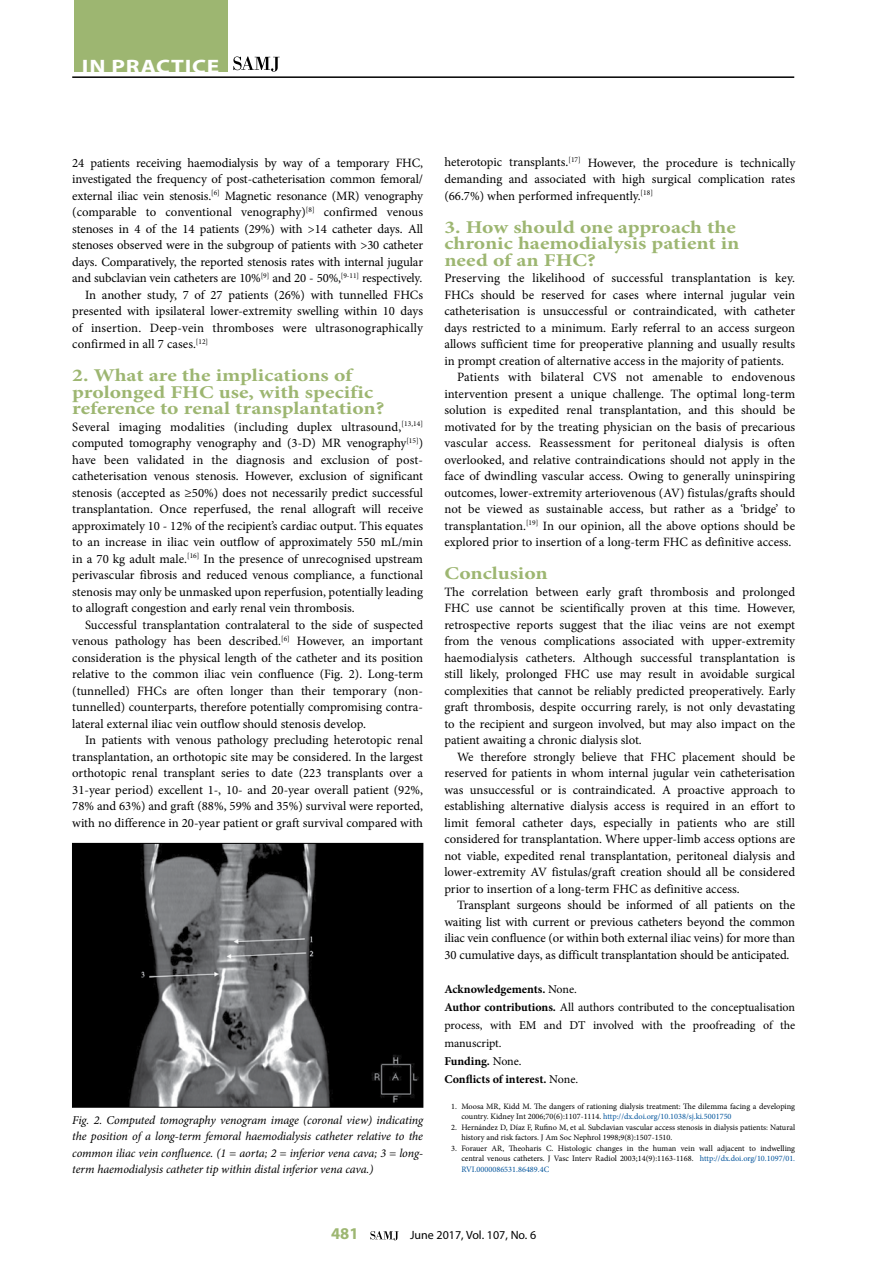
<style>
.page{position:relative;width:893px;height:1263px;background:#fff}
.page>*{position:absolute;margin:0;border:0;box-sizing:border-box;transform-origin:0 0}
.t1{font:700 19.5px "Myriad Pro";letter-spacing:.03em;color:#fff;scale:1.2 1}
.t2{font:700 18px/16.5px "Minion Pro";color:#9db671;scale:1.2 1}
.t3{font:700 16.5px "Myriad Pro";color:#9db671}
.t4{font:12.75px/16.5px "Minion Pro";color:#000;text-align:justify}
.t5{font:italic 12px/16.5px "Minion Pro";letter-spacing:-.01em;color:#000;text-align:justify}
.t6{font:12px/18px "Minion Pro";letter-spacing:-.005em;color:#000}
.t7{font:12px "Myriad Pro";color:#000}
.t8{font:8.25px/10.5px "Minion Pro";color:#000}
.s1{font-weight:700}
.s2{color:#00539b}
</style>
<div class="page">
<svg style="left:370px;top:1231px;width:29px;height:9px"></svg>
<hr style="left:72px;top:76px;width:722px;height:2px;background:#000">
<div style="left:74px;top:0;width:153px;height:72px;background:#9db671"></div>
<svg style="left:233px;top:57px;width:47px;height:15px"></svg>
<img style="left:74px;top:845px;width:347px;height:260px">
<div style="left:72px;top:843px;width:351px;height:264px;border:1px solid #000"></div>
<h1 class="t1" style="left:82px;top:54px;width:116px">IN PRACTICE</h1>
<p class="t4" style="left:72px;top:154px;width:352px">24 patients receiving haemodialysis by way of a temporary FHC,</p>
<p class="t4" style="left:72px;top:171px;width:352px">investigated the frequency of post-catheterisation common femoral/</p>
<p class="t4" style="left:72px;top:187px;width:352px">external iliac vein stenosis.<sup>[6]</sup> Magnetic resonance (MR) venography</p>
<p class="t4" style="left:72px;top:204px;width:352px">(comparable to conventional venography)<sup>[8]</sup> confirmed venous</p>
<p class="t4" style="left:72px;top:220px;width:352px">stenoses in 4 of the 14 patients (29%) with &gt;14 catheter days. All</p>
<p class="t4" style="left:72px;top:237px;width:352px">stenoses observed were in the subgroup of patients with &gt;30 catheter</p>
<p class="t4" style="left:72px;top:253px;width:352px">days. Comparatively, the reported stenosis rates with internal jugular</p>
<p class="t4" style="left:72px;top:270px;width:351px">and subclavian vein catheters are 10%<sup>[9]</sup> and 20 - 50%,<sup>[9-11]</sup> respectively.</p>
<p class="t4" style="left:85px;top:286px;width:340px">In another study, 7 of 27 patients (26%) with tunnelled FHCs</p>
<p class="t4" style="left:72px;top:303px;width:352px">presented with ipsilateral lower-extremity swelling within 10 days</p>
<p class="t4" style="left:72px;top:319px;width:352px">of insertion. Deep-vein thromboses were ultrasonographically</p>
<p class="t4" style="left:72px;top:336px;width:137px">confirmed in all 7 cases.<sup>[12]</sup></p>
<h2 class="t2" style="left:72px;top:367px;width:262px">2. What are the implications of prolonged FHC use, with specific reference to renal transplantation?</h2>
<p class="t4" style="left:72px;top:418px;width:352px">Several imaging modalities (including duplex ultrasound,<sup>[13,14] </sup>computed tomography venography and (3-D) MR venography<sup>[15]</sup>) have been validated in the diagnosis and exclusion of post&shy;catheterisation venous stenosis. However, exclusion of significant stenosis (accepted as ≥50%) does not necessarily predict successful transplantation. Once reperfused, the renal allograft will receive approximately 10 - 12% of the recipient’s cardiac output. This equates to an increase in iliac vein outflow of approximately 550 mL/min in a 70 kg adult male.<sup>[16]</sup> In the presence of unrecognised upstream perivascular fibrosis and reduced venous compliance, a functional stenosis may only be unmasked upon reperfusion, potentially leading to allograft congestion and early renal vein thrombosis.</p>
<p class="t4" style="left:72px;top:616px;width:352px;text-indent:13px">Successful transplantation contralateral to the side of suspected venous pathology has been described.<sup>[6]</sup> However, an important consideration is the physical length of the catheter and its position relative to the common iliac vein confluence (Fig. 2). Long-term (tunnelled) FHCs are often longer than their temporary (non&shy;tunnelled) counterparts, therefore potentially compromising contra&shy;lateral external iliac vein outflow should stenosis develop.</p>
<p class="t4" style="left:72px;top:732px;width:352px;text-indent:13px">In patients with venous pathology precluding heterotopic renal transplantation, an orthotopic site may be considered. In the largest orthotopic renal transplant series to date (223 transplants over a 31-year period) excellent 1-, 10- and 20-year overall patient (92%, 78% and 63%) and graft (88%, 59% and 35%) survival were reported, with no difference in 20-year patient or graft survival compared with</p>
<p class="t5" style="left:72px;top:1112px;width:352px">Fig. 2. Computed tomography venogram image (coronal view) indicating the position of a long-term femoral haemodialysis catheter relative to the common iliac vein confluence. (1 = aorta; 2 = inferior vena cava; 3 = long&shy;term haemodialysis catheter tip within distal inferior vena cava.)</p>
<p class="t4" style="left:444px;top:154px;width:352px">heterotopic transplants.<sup>[17]</sup> However, the procedure is technically demanding and associated with high surgical complication rates (66.7%) when performed infrequently.<sup>[18]</sup></p>
<h2 class="t2" style="left:444px;top:218px;width:247px">3. How should one approach the chronic haemodialysis patient in need of an FHC?</h2>
<p class="t4" style="left:444px;top:270px;width:352px">Preserving the likelihood of successful transplantation is key.</p>
<p class="t4" style="left:444px;top:286px;width:352px">FHCs should be reserved for cases where internal jugular vein</p>
<p class="t4" style="left:444px;top:303px;width:352px">catheterisation is unsuccessful or contraindicated, with catheter</p>
<p class="t4" style="left:444px;top:319px;width:352px">days restricted to a minimum. Early referral to an access surgeon</p>
<p class="t4" style="left:444px;top:336px;width:352px">allows sufficient time for preoperative planning and usually results</p>
<p class="t4" style="left:444px;top:352px;width:341px">in prompt creation of alternative access in the majority of patients.</p>
<p class="t4" style="left:457px;top:369px;width:339px">Patients with bilateral CVS not amenable to endovenous</p>
<p class="t4" style="left:444px;top:385px;width:352px">intervention present a unique challenge. The optimal long-term</p>
<p class="t4" style="left:444px;top:402px;width:352px">solution is expedited renal transplantation, and this should be</p>
<p class="t4" style="left:444px;top:418px;width:352px">motivated for by the treating physician on the basis of precarious</p>
<p class="t4" style="left:444px;top:435px;width:352px">vascular access. Reassessment for peritoneal dialysis is often</p>
<p class="t4" style="left:444px;top:451px;width:352px">overlooked, and relative contraindications should not apply in the</p>
<p class="t4" style="left:444px;top:468px;width:352px">face of dwindling vascular access. Owing to generally uninspiring</p>
<p class="t4" style="left:444px;top:484px;width:352px">outcomes, lower-extremity arteriovenous (AV) fistulas/grafts should</p>
<p class="t4" style="left:444px;top:501px;width:352px">not be viewed as sustainable access, but rather as a ‘bridge’ to</p>
<p class="t4" style="left:444px;top:517px;width:352px">transplantation.<sup>[19]</sup> In our opinion, all the above options should be</p>
<p class="t4" style="left:444px;top:534px;width:349px">explored prior to insertion of a long-term FHC as definitive access.</p>
<h2 class="t2" style="left:444px;top:565px;width:88px">Conclusion</h2>
<p class="t4" style="left:444px;top:583px;width:352px">The correlation between early graft thrombosis and prolonged FHC use cannot be scientifically proven at this time. However, retrospective reports suggest that the iliac veins are not exempt from the venous complications associated with upper-extremity haemodialysis catheters. Although successful transplantation is still likely, prolonged FHC use may result in avoidable surgical complexities that cannot be reliably predicted preoperatively. Early graft thrombosis, despite occurring rarely, is not only devastating to the recipient and surgeon involved, but may also impact on the patient awaiting a chronic dialysis slot.</p>
<p class="t4" style="left:444px;top:748px;width:352px;text-indent:13px">We therefore strongly believe that FHC placement should be reserved for patients in whom internal jugular vein catheterisation was unsuccessful or is contraindicated. A proactive approach to establishing alternative dialysis access is required in an effort to limit femoral catheter days, especially in patients who are still considered for transplantation. Where upper-limb access options are not viable, expedited renal transplantation, peritoneal dialysis and lower-extremity AV fistulas/graft creation should all be considered prior to insertion of a long-term FHC as definitive access.</p>
<p class="t4" style="left:444px;top:897px;width:352px;text-indent:13px">Transplant surgeons should be informed of all patients on the waiting list with current or previous catheters beyond the common iliac vein confluence (or within both external iliac veins) for more than 30 cumulative days, as difficult transplantation should be anticipated.</p>
<p class="t6" style="left:444px;top:980px;width:352px"><span class="s1">Acknowledgements.</span> None.<br><span class="s1">Author contributions.</span> All authors contributed to the conceptualisation process, with EM and DT involved with the proofreading of the manuscript.<br><span class="s1">Funding.</span> None.<br><span class="s1">Conflicts of interest.</span> None.</p>
<p class="t8" style="left:461px;top:1101px;width:335px;text-indent:-10px">1. Moosa MR, Kidd M. The dangers of rationing dialysis treatment: The dilemma facing a developing country. Kidney Int 2006;70(6):1107-1114. <span class="s2">http://dx.doi.org/10.1038/sj.ki.5001750</span></p>
<p class="t8" style="left:461px;top:1122px;width:335px;text-indent:-10px">2. Hernández D, Díaz F, Rufino M, et al. Subclavian vascular access stenosis in dialysis patients: Natural history and risk factors. J Am Soc Nephrol 1998;9(8):1507-1510.</p>
<p class="t8" style="left:461px;top:1143px;width:335px;text-align:justify;text-indent:-10px">3. Forauer AR, Theoharis C. Histologic changes in the human vein wall adjacent to indwelling central venous catheters. J Vasc Interv Radiol 2003;14(9):1163-1168. <span class="s2">http://dx.doi.org/10.1097/01.<br>RVI.0000086531.86489.4C</span></p>
<p class="t3" style="left:331px;top:1223px;width:29px">481</p>
<p class="t7" style="left:410px;top:1228px;width:128px">June 2017, Vol. 107, No. 6</p>
</div>
